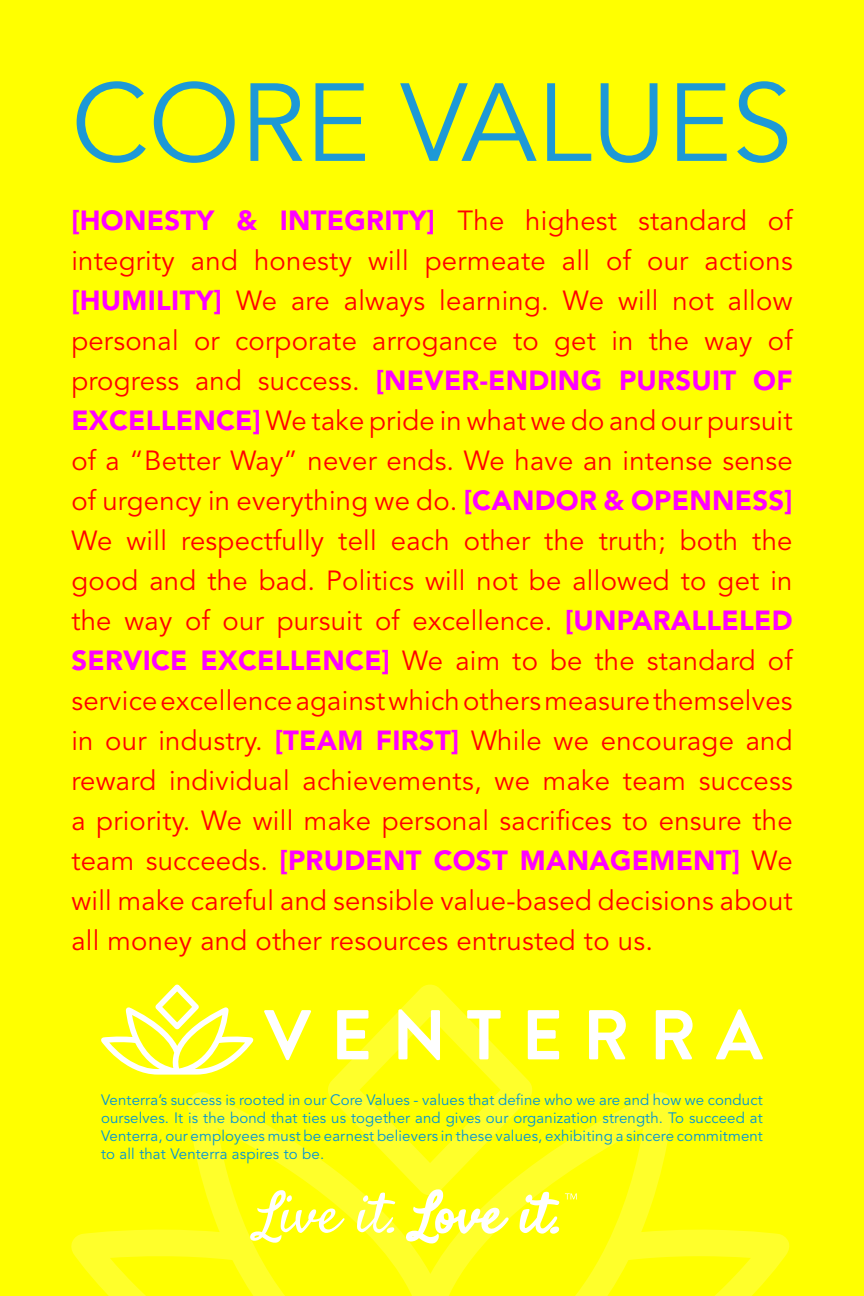
<style>
.page{position:relative;width:864px;height:1296px;background:#ff0}
.page>*{position:absolute;margin:0;border:0;box-sizing:border-box;transform-origin:0 0}
.t1{font:109.65px "Avenir LT Std";color:#1d99d6}
.t2{font:27.5px/40px "Avenir LT Std";letter-spacing:.01em;color:#f00;text-align:justify}
.t3{font:15px/18px "Avenir LT Std";letter-spacing:.01em;color:#0095d5;text-align:justify}
.s1{font-weight:900;color:#f0f}
</style>
<div class="page">
<svg style="left:71px;top:1092px;width:719px;height:204px"></svg>
<svg style="left:589px;top:1010px;width:37px;height:49px"></svg>
<svg style="left:656px;top:1010px;width:37px;height:49px"></svg>
<svg style="left:716px;top:1009px;width:47px;height:50px"></svg>
<svg style="left:101px;top:984px;width:458px;height:259px"></svg>
<svg style="left:565px;top:1193px;width:12px;height:7px"></svg>
<h1 class="t1" style="left:71px;top:77px;width:723px">CORE VALUES</h1>
<p class="t2" style="left:71px;top:203px;width:723px"><span class="s1">[HONESTY &amp; INTEGRITY]</span> The highest standard of integrity and honesty will permeate all of our actions <span class="s1">[HUMILITY]</span> We are always learning. We will not allow personal or corporate arrogance to get in the way of progress and success. <span class="s1">[NEVER-ENDING PURSUIT OF EXCELLENCE]</span> We take pride in what we do and our pursuit of a “Better Way” never ends. We have an intense sense of urgency in everything we do. <span class="s1">[CANDOR &amp; OPENNESS] </span>We will respectfully tell each other the truth; both the good and the bad. Politics will not be allowed to get in the way of our pursuit of excellence. <span class="s1">[UNPARALLELED SERVICE EXCELLENCE]</span> We aim to be the standard of service excellence against which others measure themselves in our industry. <span class="s1">[TEAM FIRST]</span> While we encourage and reward individual achievements, we make team success a priority. We will make personal sacrifices to ensure the team succeeds. <span class="s1">[PRUDENT COST MANAGEMENT]</span> We will make careful and sensible value-based decisions about all money and other resources entrusted to us.</p>
<p class="t3" style="left:101px;top:1092px;width:663px">Venterra’s success is rooted in our Core Values - values that define who we are and how we conduct ourselves. It is the bond that ties us together and gives our organization strength. To succeed at Venterra, our employees must be earnest believers in these values, exhibiting a sincere commitment to all that Venterra aspires to be.</p>
</div>
